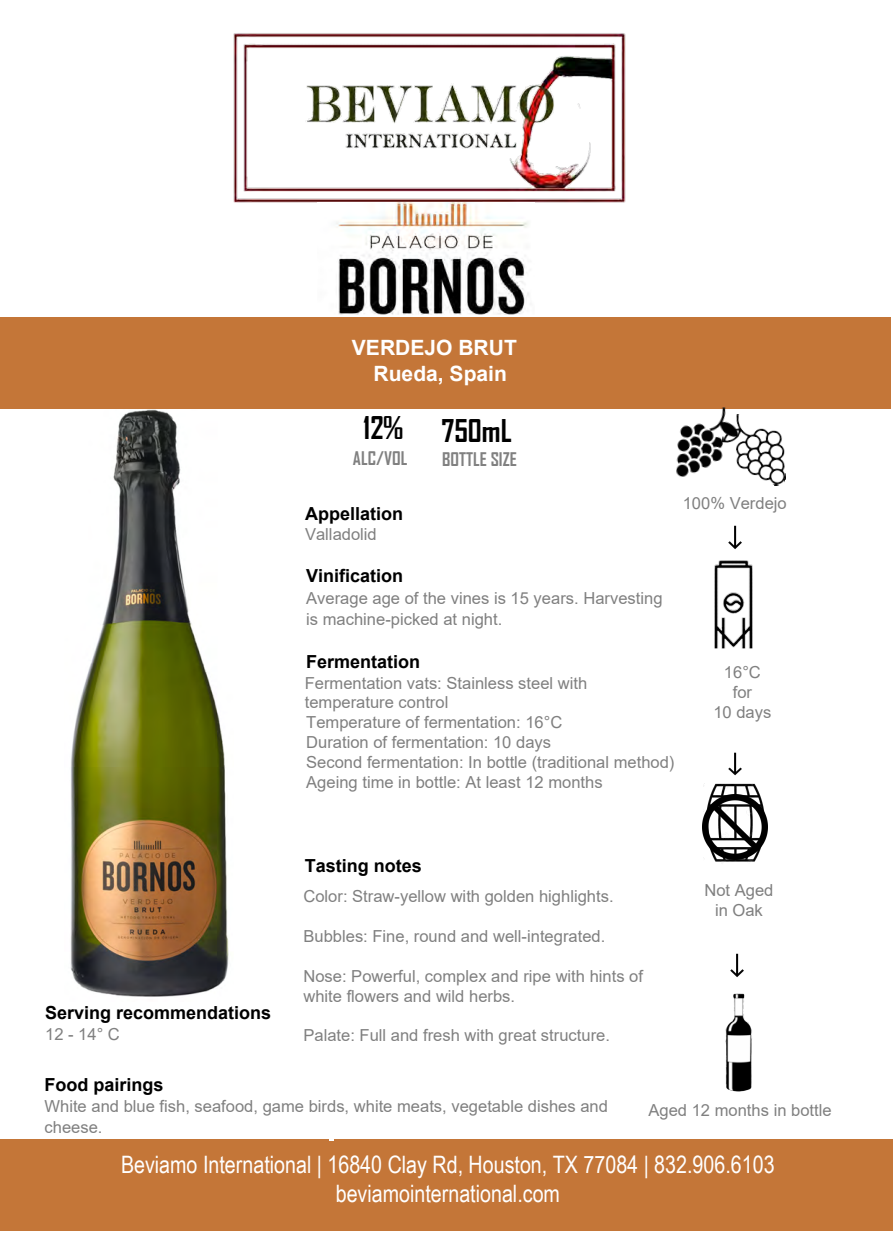
<style>
.page{position:relative;width:893px;height:1233px;background:#fff}
.page>*{position:absolute;margin:0;border:0;box-sizing:border-box;transform-origin:0 0}
.t1{font:700 30px "Agency FB";color:#000}
.t2{font:24px/28.8px "Arial Narrow";color:#fff;text-align:center}
.t3{font:700 21px/25.2px "Arial";color:#fff;text-align:center}
.t4{font:700 18px "Arial";color:#000}
.t5{font:700 18px "Arial";color:#000}
.t6{font:700 18px "Agency FB";color:#808080}
.t7{font:16.5px/19.8px "Arial";color:#808080}
</style>
<div class="page">
<div style="left:0;top:1139px;width:893px;height:92px;background:#c47638"></div>
<img style="left:64px;top:408px;width:170px;height:589px">
<div style="left:0;top:317px;width:890px;height:91px;background:#c47638"></div>
<div style="left:329px;top:1122px;width:5px;height:18px;background:#fff"></div>
<img style="left:747px;top:428px;width:39px;height:58px">
<img style="left:233px;top:33px;width:393px;height:170px">
<img style="left:665px;top:403px;width:82px;height:74px">
<img style="left:703px;top:783px;width:57px;height:79px">
<img style="left:728px;top:525px;width:14px;height:25px">
<img style="left:714px;top:560px;width:39px;height:89px">
<img style="left:728px;top:752px;width:14px;height:24px">
<img style="left:725px;top:993px;width:27px;height:99px">
<img style="left:730px;top:953px;width:14px;height:25px">
<img style="left:703px;top:794px;width:64px;height:65px">
<img style="left:318px;top:202px;width:216px;height:113px">
<p class="t3" style="left:352px;top:336px;width:166px">VERDEJO BRUT<br>Rueda, Spain</p>
<h1 class="t1" style="left:363px;top:409px;width:41px">12%</h1>
<h1 class="t1" style="left:441px;top:412px;width:72px">750mL</h1>
<p class="t6" style="left:353px;top:447px;width:56px">ALC/VOL</p>
<p class="t6" style="left:442px;top:448px;width:76px">BOTTLE SIZE</p>
<p class="t5" style="left:305px;top:501px;width:100px">Appellation</p>
<p class="t7" style="left:305px;top:524px;width:73px">Valladolid</p>
<p class="t4" style="left:306px;top:563px;width:99px">Vinification</p>
<p class="t7" style="left:306px;top:587px;width:358px;line-height:21px">Average age of the vines is 15 years. Harvesting is machine-picked at night.</p>
<p class="t5" style="left:306px;top:649px;width:116px">Fermentation</p>
<p class="t7" style="left:305px;top:673px;width:371px">Fermentation vats: Stainless steel with temperature control<br>Temperature of fermentation: 16°C<br>Duration of fermentation: 10 days<br>Second fermentation: In bottle (traditional method)<br>Ageing time in bottle: At least 12 months</p>
<p class="t7" style="left:683px;top:494px;width:106px">100% Verdejo</p>
<p class="t7" style="left:713px;top:663px;width:59px;text-align:center">16°C for<br>10 days</p>
<p class="t5" style="left:305px;top:853px;width:119px">Tasting notes</p>
<p class="t7" style="left:303px;top:886px;width:312px">Color: Straw-yellow with golden highlights.</p>
<p class="t7" style="left:303px;top:926px;width:303px">Bubbles: Fine, round and well-integrated.</p>
<p class="t7" style="left:303px;top:966px;width:341px">Nose: Powerful, complex and ripe with hints of white flowers and wild herbs.</p>
<p class="t7" style="left:303px;top:1026px;width:308px">Palate: Full and fresh with great structure.</p>
<p class="t7" style="left:704px;top:880px;width:71px;text-align:center">Not Aged in Oak</p>
<p class="t4" style="left:45px;top:1000px;width:228px">Serving recommendations</p>
<p class="t7" style="left:45px;top:1024px;width:76px">12 - 14° C</p>
<p class="t4" style="left:45px;top:1071px;width:121px">Food pairings</p>
<p class="t7" style="left:45px;top:1096px;width:565px;line-height:21px">White and blue fish, seafood, game birds, white meats, vegetable dishes and cheese.</p>
<p class="t7" style="left:648px;top:1100px;width:185px">Aged 12 months in bottle</p>
<p class="t2" style="left:121px;top:1149px;width:655px">Beviamo International | 16840 Clay Rd, Houston, TX 77084 | 832.906.6103 beviamointernational.com</p>
</div>
